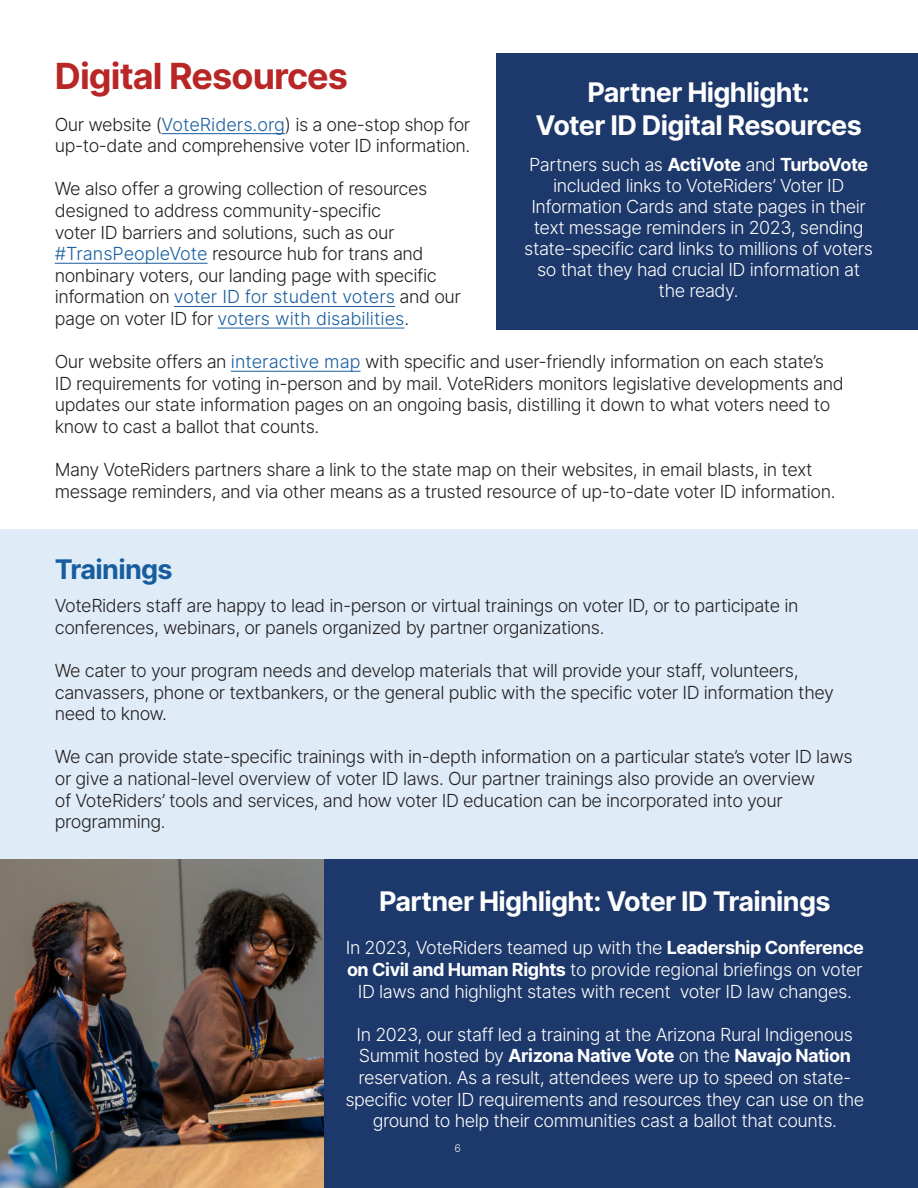
<style>
.page{position:relative;width:918px;height:1188px;background:#fff}
.page>*{position:absolute;margin:0;border:0;box-sizing:border-box;transform-origin:0 0}
.t1{font:700 36px "Inter";letter-spacing:-.025em;color:#b82625}
.t2{font:700 27px/32.4px "Inter";letter-spacing:-.025em;color:#fff;text-align:center}
.t3{font:700 27px "Inter";letter-spacing:-.025em;color:#175d9e}
.t4{font:300 18px/21.6px "Inter";letter-spacing:-.025em;color:#231f20}
.t5{font:300 18px/21.1px "Inter";letter-spacing:-.025em;color:#fff;text-align:center}
.t6{font:300 10.5px "Inter";color:#f3fafe}
.s1{font-weight:700}
.s2{color:#175d9e}
</style>
<div class="page">
<div style="left:0;top:529px;width:918px;height:380px;background:#dfebf7"></div>
<div style="left:497px;top:54px;width:421px;height:276px;background:#1d386a"></div>
<hr style="left:162px;top:133px;width:123px;height:1px;background:#175d9e">
<hr style="left:55px;top:263px;width:153px;height:1px;background:#175d9e">
<hr style="left:174px;top:306px;width:221px;height:1px;background:#175d9e">
<hr style="left:218px;top:328px;width:186px;height:1px;background:#175d9e">
<hr style="left:231px;top:371px;width:130px;height:1px;background:#175d9e">
<div style="left:0;top:860px;width:918px;height:328px;background:#1d386a"></div>
<img style="left:0;top:860px;width:324px;height:328px">
<h1 class="t1" style="left:55px;top:54px;width:295px">Digital Resources</h1>
<h2 class="t2" style="left:536px;top:76px;width:328px">Partner Highlight:<br>Voter ID Digital Resources</h2>
<p class="t5" style="left:524px;top:153px;width:350px">Partners such as <span class="s1">ActiVote</span> and <span class="s1">TurboVote </span>included links to VoteRiders’ Voter ID Information Cards and state pages in their text message reminders in 2023, sending state-specific card links to millions of voters so that they had crucial ID information at the ready.</p>
<p class="t4" style="left:55px;top:113px;width:417px">Our website (<span class="s2">VoteRiders.org</span>) is a one-stop shop for up-to-date and comprehensive voter ID information.</p>
<p class="t4" style="left:55px;top:178px;width:408px">We also offer a growing collection of resources designed to address community-specific<br>voter ID barriers and solutions, such as our <span class="s2">#TransPeopleVote</span> resource hub for trans and nonbinary voters, our landing page with specific information on <span class="s2">voter ID for student voters</span> and our page on voter ID for <span class="s2">voters with disabilities</span>.</p>
<p class="t4" style="left:55px;top:351px;width:791px">Our website offers an <span class="s2">interactive map</span> with specific and user-friendly information on each state’s ID requirements for voting in-person and by mail. VoteRiders monitors legislative developments and updates our state information pages on an ongoing basis, distilling it down to what voters need to know to cast a ballot that counts.</p>
<p class="t4" style="left:55px;top:459px;width:782px">Many VoteRiders partners share a link to the state map on their websites, in email blasts, in text message reminders, and via other means as a trusted resource of up-to-date voter ID information.</p>
<h2 class="t3" style="left:55px;top:554px;width:119px">Trainings</h2>
<p class="t4" style="left:55px;top:595px;width:745px">VoteRiders staff are happy to lead in-person or virtual trainings on voter ID, or to participate in conferences, webinars, or panels organized by partner organizations.</p>
<p class="t4" style="left:55px;top:660px;width:781px">We cater to your program needs and develop materials that will provide your staff, volunteers, canvassers, phone or textbankers, or the general public with the specific voter ID information they need to know.</p>
<p class="t4" style="left:55px;top:746px;width:799px">We can provide state-specific trainings with in-depth information on a particular state’s voter ID laws or give a national-level overview of voter ID laws. Our partner trainings also provide an overview<br>of VoteRiders’ tools and services, and how voter ID education can be incorporated into your programming.</p>
<h2 class="t2" style="left:379px;top:885px;width:453px">Partner Highlight: Voter ID Trainings</h2>
<p class="t5" style="left:346px;top:937px;width:520px;line-height:21.6px">In 2023, VoteRiders teamed up with the <span class="s1">Leadership Conference on Civil and Human Rights</span> to provide regional briefings on voter<br>ID laws and highlight states with recent voter ID law changes.</p>
<p class="t5" style="left:345px;top:1023px;width:521px;line-height:21.6px">In 2023, our staff led a training at the Arizona Rural Indigenous Summit hosted by <span class="s1">Arizona Native Vote</span> on the <span class="s1">Navajo Nation </span>reservation. As a result, attendees were up to speed on state&shy;specific voter ID requirements and resources they can use on the ground to help their communities cast a ballot that counts.</p>
<p class="t6" style="left:454px;top:1142px;width:8px">6</p>
</div>
